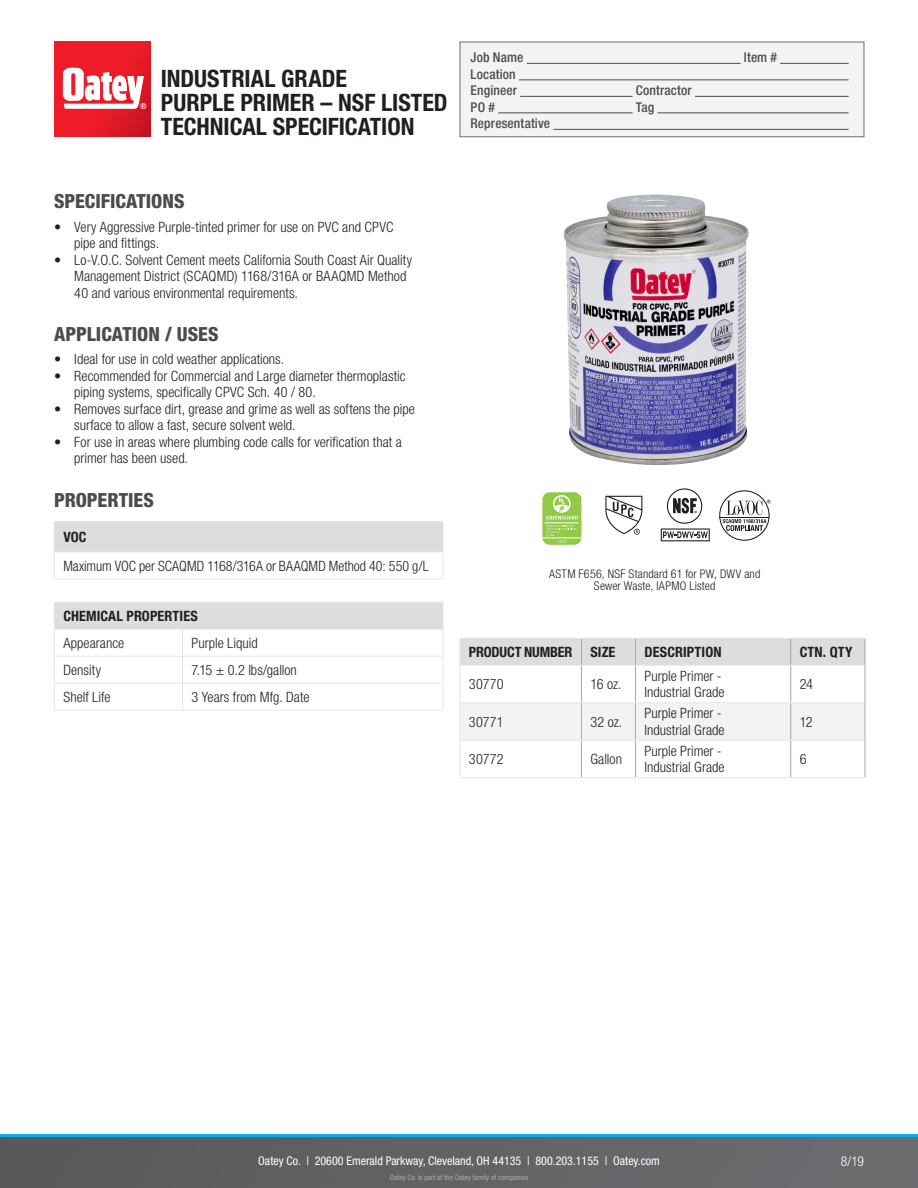
<style>
.page{position:relative;width:918px;height:1188px;background:#fff}
.page>*{position:absolute;margin:0;border:0;box-sizing:border-box;transform-origin:0 0}
.Product_Name{font:700 condensed 24px/24px "Helvetica Neue LT Std";color:#231f20}
.Subheads{font:800 condensed 19.5px "Helvetica Neue LT Std";color:#4b4c4d}
.Copy{font:300 condensed 14.25px/16.5px "Helvetica Neue LT Std";color:#231f20}
.chart{font:300 condensed 14.25px/16.5px "Helvetica Neue LT Std";color:#231f20}
.Copy-2{font:700 condensed 14.25px "Helvetica Neue LT Std";letter-spacing:.005em;color:#231f20}
.t1{font:500 condensed 13.5px "Helvetica Neue LT Std";letter-spacing:.01em;color:#4b4c4d}
.t2{font:300 condensed 13.5px "Helvetica Neue LT Std";color:#fff}
.t3{font:condensed 12px "Helvetica Neue LT Std";color:#fff}
.Copy-3{font:300 condensed 12px/12px "Helvetica Neue LT Std";letter-spacing:.015em;color:#231f20;text-align:center}
.t4{font:condensed 7.5px "Helvetica Neue LT Std";color:#a8a9ad}
</style>
<div class="page">
<svg style="left:0;top:1137px;width:918px;height:51px;background:#626265"></svg>
<hr style="left:0;top:1134px;width:918px;height:3px;background:#00aeef">
<svg style="left:54px;top:41px;width:96px;height:95px;background:#e71a27"></svg>
<svg style="left:63px;top:68px;width:83px;height:41px"></svg>
<div style="left:460px;top:42px;width:404px;height:95px;background:#f2f3f4;border:1px solid #6c6d70"></div>
<hr style="left:527px;top:63px;width:214px;height:1px;background:#4b4c4d">
<hr style="left:780px;top:63px;width:69px;height:1px;background:#4b4c4d">
<hr style="left:519px;top:80px;width:330px;height:1px;background:#4b4c4d">
<hr style="left:520px;top:96px;width:113px;height:1px;background:#4b4c4d">
<hr style="left:695px;top:96px;width:154px;height:1px;background:#4b4c4d">
<hr style="left:498px;top:113px;width:135px;height:1px;background:#4b4c4d">
<hr style="left:657px;top:113px;width:192px;height:1px;background:#4b4c4d">
<hr style="left:553px;top:129px;width:296px;height:1px;background:#4b4c4d">
<svg style="left:460px;top:638px;width:406px;height:140px"></svg>
<hr style="left:581px;top:638px;width:54px;height:1px;background:#e6e7e9">
<hr style="left:635px;top:638px;width:156px;height:1px;background:#e6e7e9">
<hr style="left:791px;top:638px;width:74px;height:1px;background:#e6e7e9">
<hr style="left:460px;top:665px;width:121px;height:1px;background:#e6e7e9">
<hr style="left:460px;top:666px;width:1px;height:36px;background:#e6e7e9">
<hr style="left:581px;top:665px;width:54px;height:1px;background:#e6e7e9">
<hr style="left:635px;top:665px;width:156px;height:1px;background:#e6e7e9">
<hr style="left:791px;top:665px;width:74px;height:1px;background:#e6e7e9">
<hr style="left:460px;top:702px;width:121px;height:1px;background:#e6e7e9">
<hr style="left:460px;top:703px;width:1px;height:37px;background:#e6e7e9">
<hr style="left:581px;top:702px;width:54px;height:1px;background:#e6e7e9">
<hr style="left:635px;top:702px;width:156px;height:1px;background:#e6e7e9">
<hr style="left:791px;top:702px;width:74px;height:1px;background:#e6e7e9">
<hr style="left:460px;top:740px;width:121px;height:1px;background:#e6e7e9">
<hr style="left:460px;top:741px;width:1px;height:36px;background:#e6e7e9">
<hr style="left:581px;top:740px;width:54px;height:1px;background:#e6e7e9">
<hr style="left:635px;top:740px;width:156px;height:1px;background:#e6e7e9">
<hr style="left:791px;top:740px;width:74px;height:1px;background:#e6e7e9">
<hr style="left:460px;top:777px;width:121px;height:1px;background:#e6e7e9">
<hr style="left:581px;top:777px;width:54px;height:1px;background:#e6e7e9">
<hr style="left:635px;top:777px;width:156px;height:1px;background:#e6e7e9">
<hr style="left:791px;top:777px;width:74px;height:1px;background:#e6e7e9">
<img style="left:563px;top:194px;width:186px;height:272px">
<svg style="left:605px;top:496px;width:37px;height:39px"></svg>
<svg style="left:661px;top:488px;width:49px;height:53px"></svg>
<svg style="left:719px;top:490px;width:51px;height:51px"></svg>
<div style="left:720px;top:491px;width:49px;height:49px;background:#fff;border-radius:50%"></div>
<hr style="left:720px;top:517px;width:49px;height:1px;background:#231f20">
<svg style="left:723px;top:500px;width:48px;height:31px"></svg>
<svg style="left:542px;top:492px;width:39px;height:53px"></svg>
<hr style="left:542px;top:538px;width:40px;height:1px;background:#fff">
<hr style="left:545px;top:523px;width:34px;height:1px;background:#fff">
<svg style="left:546px;top:495px;width:32px;height:24px"></svg>
<svg style="left:546px;top:525px;width:31px;height:18px"></svg>
<div style="left:54px;top:522px;width:389px;height:30px;background:#dcdddf"></div>
<hr style="left:54px;top:521px;width:389px;height:1px;background:#e6e7e9">
<hr style="left:54px;top:522px;width:1px;height:30px;background:#e6e7e9">
<hr style="left:443px;top:522px;width:1px;height:30px;background:#e6e7e9">
<hr style="left:54px;top:552px;width:389px;height:1px;background:#e6e7e9">
<svg style="left:54px;top:553px;width:1px;height:26px"></svg>
<svg style="left:443px;top:552px;width:1px;height:27px"></svg>
<hr style="left:54px;top:579px;width:389px;height:1px;background:#e6e7e9">
<hr style="left:54px;top:602px;width:129px;height:1px;background:#e6e7e9">
<hr style="left:183px;top:602px;width:260px;height:1px;background:#e6e7e9">
<svg style="left:54px;top:603px;width:390px;height:107px"></svg>
<hr style="left:54px;top:710px;width:129px;height:1px;background:#e6e7e9">
<hr style="left:183px;top:710px;width:260px;height:1px;background:#e6e7e9">
<p class="Product_Name" style="left:161px;top:66px;width:288px">INDUSTRIAL GRADE<br>PURPLE PRIMER – NSF LISTED<br>TECHNICAL SPECIFICATION</p>
<p class="t1" style="left:471px;top:49px;width:54px">Job Name</p>
<p class="t1" style="left:744px;top:49px;width:35px">Item #</p>
<p class="t1" style="left:471px;top:66px;width:47px">Location</p>
<p class="t1" style="left:471px;top:82px;width:48px">Engineer</p>
<p class="t1" style="left:636px;top:82px;width:57px">Contractor</p>
<p class="t1" style="left:471px;top:99px;width:26px">PO #</p>
<p class="t1" style="left:636px;top:99px;width:20px">Tag</p>
<p class="t1" style="left:471px;top:115px;width:81px">Representative</p>
<p class="Subheads" style="left:54px;top:189px;width:132px">SPECIFICATIONS</p>
<p class="Copy" style="left:74px;top:218px;width:321px;text-indent:-20px">• Very Aggressive Purple-tinted primer for use on PVC and CPVC pipe and fittings.</p>
<p class="Copy" style="left:74px;top:251px;width:339px;text-indent:-20px">• Lo-V.O.C. Solvent Cement meets California South Coast Air Quality<br>Management District (SCAQMD) 1168/316A or BAAQMD Method<br>40 and various environmental requirements.</p>
<p class="Subheads" style="left:54px;top:322px;width:166px">APPLICATION / USES</p>
<p class="Copy" style="left:54px;top:351px;width:232px">• Ideal for use in cold weather applications.</p>
<p class="Copy" style="left:74px;top:368px;width:333px;text-indent:-20px">• Recommended for Commercial and Large diameter thermoplastic piping systems, specifically CPVC Sch. 40 / 80.</p>
<p class="Copy" style="left:74px;top:401px;width:342px;text-indent:-20px">• Removes surface dirt, grease and grime as well as softens the pipe surface to allow a fast, secure solvent weld.</p>
<p class="Copy" style="left:74px;top:434px;width:329px;text-indent:-20px">• For use in areas where plumbing code calls for verification that a primer has been used.</p>
<p class="Subheads" style="left:54px;top:488px;width:101px">PROPERTIES</p>
<p class="Copy-2" style="left:63px;top:528px;width:25px">VOC</p>
<p class="Copy" style="left:63px;top:557px;width:367px">Maximum VOC per SCAQMD 1168/316A or BAAQMD Method 40: 550 g/L</p>
<p class="Copy-2" style="left:63px;top:607px;width:136px">CHEMICAL PROPERTIES</p>
<p class="Copy" style="left:63px;top:634px;width:62px">Appearance</p>
<p class="Copy" style="left:192px;top:634px;width:68px">Purple Liquid</p>
<p class="Copy" style="left:63px;top:661px;width:39px">Density</p>
<p class="Copy" style="left:192px;top:661px;width:107px">7.15 ± 0.2 lbs/gallon</p>
<p class="Copy" style="left:63px;top:688px;width:49px">Shelf Life</p>
<p class="Copy" style="left:192px;top:688px;width:120px">3 Years from Mfg. Date</p>
<p class="Copy-3" style="left:549px;top:568px;width:213px">ASTM F656, NSF Standard 61 for PW, DWV and<br>Sewer Waste, IAPMO Listed</p>
<p class="Copy-2" style="left:469px;top:643px;width:105px">PRODUCT NUMBER</p>
<p class="Copy-2" style="left:590px;top:643px;width:27px">SIZE</p>
<p class="Copy-2" style="left:644px;top:643px;width:79px">DESCRIPTION</p>
<p class="Copy-2" style="left:800px;top:643px;width:54px">CTN. QTY</p>
<p class="chart" style="left:469px;top:676px;width:36px">30770</p>
<p class="chart" style="left:590px;top:676px;width:32px">16 oz.</p>
<p class="chart" style="left:644px;top:667px;width:82px">Purple Primer -<br>Industrial Grade</p>
<p class="chart" style="left:800px;top:676px;width:15px">24</p>
<p class="chart" style="left:469px;top:713px;width:36px">30771</p>
<p class="chart" style="left:590px;top:713px;width:33px">32 oz.</p>
<p class="chart" style="left:644px;top:705px;width:82px">Purple Primer -<br>Industrial Grade</p>
<p class="chart" style="left:800px;top:713px;width:14px">12</p>
<p class="chart" style="left:469px;top:751px;width:36px">30772</p>
<p class="chart" style="left:590px;top:751px;width:33px">Gallon</p>
<p class="chart" style="left:644px;top:742px;width:82px">Purple Primer -<br>Industrial Grade</p>
<p class="chart" style="left:800px;top:751px;width:8px">6</p>
<p class="t3" style="left:258px;top:1153px;width:403px">Oatey Co. | 20600 Emerald Parkway, Cleveland, OH 44135 | 800.203.1155 | Oatey.com</p>
<p class="t4" style="left:390px;top:1173px;width:140px">Oatey Co. is part of the Oatey family of companies</p>
<p class="t2" style="left:841px;top:1154px;width:25px">8/19</p>
</div>
